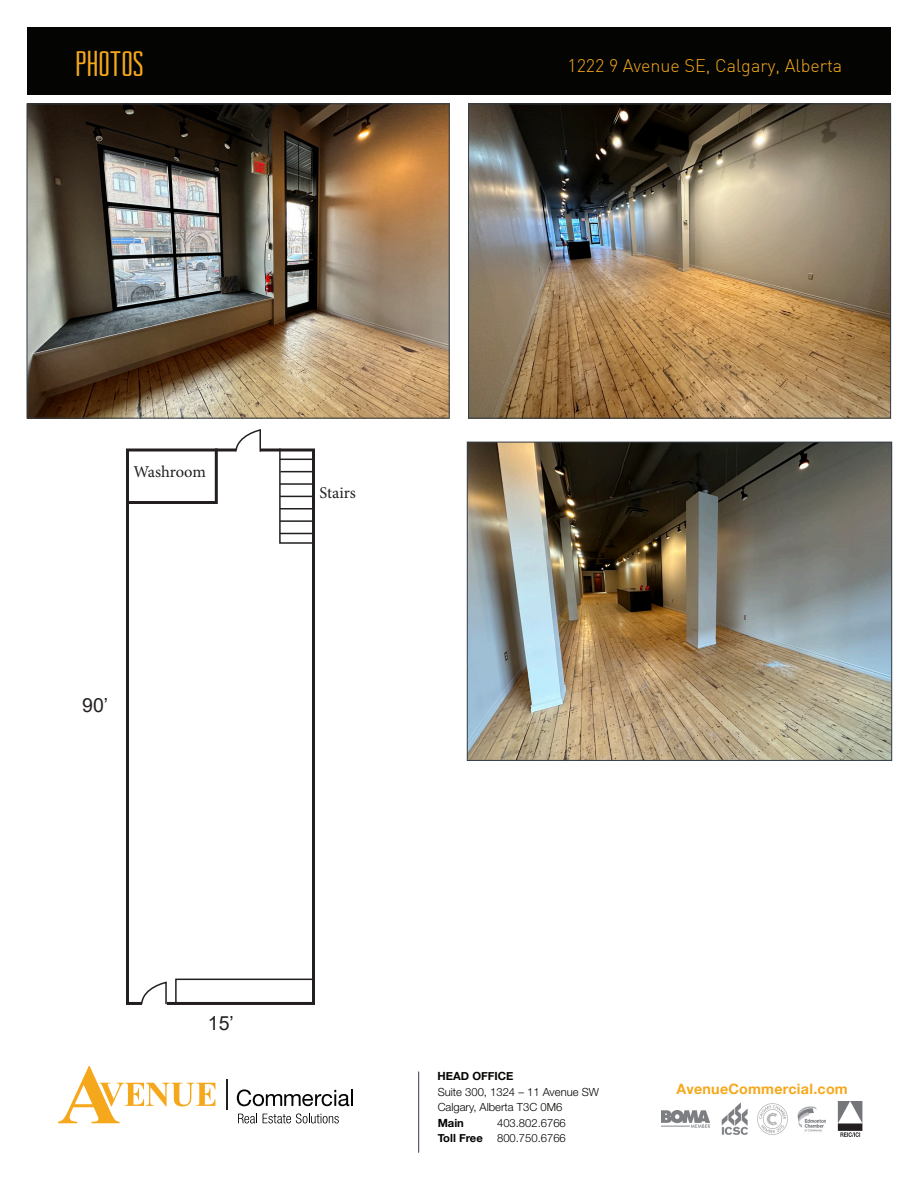
<style>
.page{position:relative;width:918px;height:1188px;background:#fff}
.page>*{position:absolute;margin:0;border:0;box-sizing:border-box;transform-origin:0 0}
.t1{font:36px "Arvil Sans";color:#f5a81c}
.t2{font:19.5px "Arial";color:#231f20}
.t3{font:300 18px "DIN";color:#f5a81c}
.t4{font:16.5px "Minion Pro";letter-spacing:-.005em;color:#231f20}
.t5{font:700 14.25px "Helvetica Neue";letter-spacing:.02em;color:#f5a81c}
.t6{font:300 11.25px/15px "Helvetica Neue";color:#040503}
.t7{font:700 11.25px "Helvetica Neue";color:#040503}
</style>
<div class="page">
<div style="left:27px;top:27px;width:864px;height:67px;background:#040503"></div>
<svg style="left:58px;top:1066px;width:157px;height:57px"></svg>
<svg style="left:238px;top:1114px;width:19px;height:9px"></svg>
<svg style="left:263px;top:1113px;width:76px;height:10px"></svg>
<hr style="left:226px;top:1079px;width:2px;height:30px;background:#231f20">
<svg style="left:237px;top:1089px;width:116px;height:17px"></svg>
<hr style="left:418px;top:1072px;width:1px;height:81px;background:#323d47">
<img style="left:662px;top:1111px;width:48px;height:16px">
<img style="left:757px;top:1104px;width:30px;height:30px">
<img style="left:721px;top:1102px;width:27px;height:33px">
<img style="left:797px;top:1106px;width:29px;height:26px">
<img style="left:837px;top:1101px;width:25px;height:36px">
<img style="left:29px;top:106px;width:419px;height:310px">
<div style="left:27px;top:104px;width:423px;height:314px;border:1px solid #323d47"></div>
<img style="left:470px;top:106px;width:419px;height:310px">
<div style="left:468px;top:104px;width:423px;height:314px;border:1px solid #323d47"></div>
<img style="left:469px;top:444px;width:421px;height:315px">
<div style="left:467px;top:442px;width:425px;height:319px;border:1px solid #323d47"></div>
<div style="left:126px;top:448px;width:189px;height:557px;border:3px solid #231f20"></div>
<svg style="left:126px;top:448px;width:93px;height:58px"></svg>
<svg style="left:278px;top:448px;width:37px;height:96px"></svg>
<hr style="left:280px;top:459px;width:33px;height:1px;background:#231f20">
<hr style="left:280px;top:471px;width:33px;height:1px;background:#231f20">
<hr style="left:280px;top:483px;width:33px;height:2px;background:#231f20">
<hr style="left:280px;top:496px;width:33px;height:1px;background:#231f20">
<hr style="left:280px;top:508px;width:33px;height:2px;background:#231f20">
<hr style="left:280px;top:520px;width:33px;height:2px;background:#231f20">
<hr style="left:280px;top:533px;width:33px;height:1px;background:#231f20">
<svg style="left:174px;top:978px;width:141px;height:26px"></svg>
<svg style="left:234px;top:429px;width:28px;height:23px"></svg>
<svg style="left:140px;top:981px;width:28px;height:24px"></svg>
<p class="t1" style="left:76px;top:44px;width:70px">PHOTOS</p>
<p class="t3" style="left:567px;top:54px;width:276px">1222 9 Avenue SE, Calgary, Alberta</p>
<p class="t4" style="left:133px;top:461px;width:74px">Washroom</p>
<p class="t2" style="left:82px;top:692px;width:28px">90’</p>
<p class="t4" style="left:320px;top:481px;width:38px">Stairs</p>
<p class="t2" style="left:208px;top:1009px;width:28px">15’</p>
<p class="t7" style="left:438px;top:1069px;width:77px">HEAD OFFICE</p>
<p class="t7" style="left:438px;top:1116px;width:28px">Main</p>
<p class="t6" style="left:497px;top:1115px;width:70px">403.802.6766</p>
<p class="t7" style="left:438px;top:1131px;width:47px">Toll Free</p>
<p class="t6" style="left:497px;top:1130px;width:70px">800.750.6766</p>
<p class="t6" style="left:438px;top:1084px;width:163px">Suite 300, 1324 – 11 Avenue SW<br>Calgary, Alberta T3C 0M6</p>
<p class="t5" style="left:677px;top:1080px;width:173px">AvenueCommercial.com</p>
</div>
